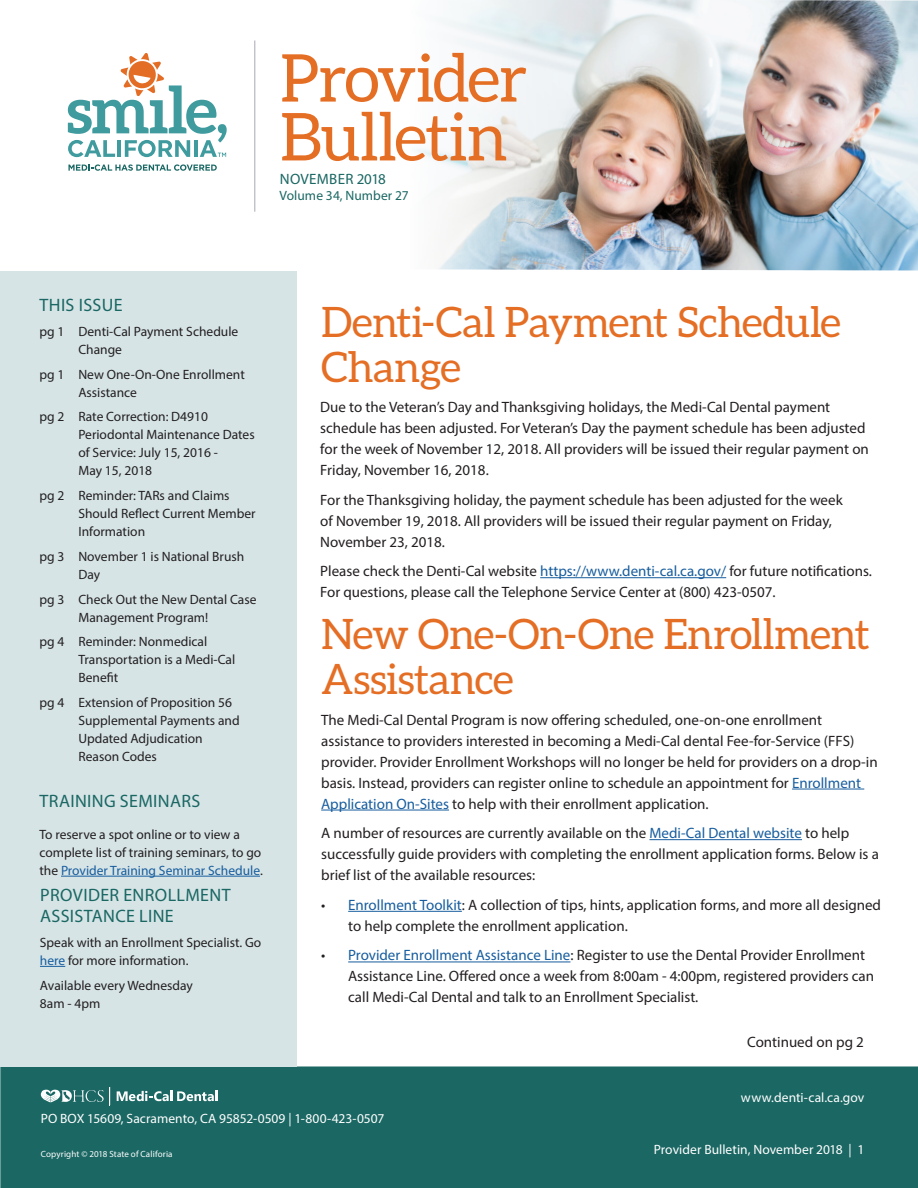
<style>
.page{position:relative;width:918px;height:1188px;background:#fff}
.page>*{position:absolute;margin:0;border:0;box-sizing:border-box;transform-origin:0 0}
.t1{font:66px "Aleo";letter-spacing:-.02em;color:#e56e25}
.t2{font:42px/45px "Aleo";letter-spacing:-.015em;color:#e56e25}
.t3{font:18px/21px "Myriad Pro";letter-spacing:.02em;color:#1a6763}
.t4{font:15px/21px "Myriad Pro";color:#231f20}
.t5{font:15px "Myriad Pro";letter-spacing:.015em;color:#1a6763}
.t6{font:13.5px/18px "Myriad Pro";color:#231f20}
.t7{font:13.5px "Myriad Pro";letter-spacing:.005em;color:#fff}
.t8{font:13.5px "Myriad Pro";letter-spacing:.005em;color:#1a6763}
.t9{font:9px "Myriad Pro";letter-spacing:.015em;color:#fff}
.s1{color:#175d9e}
</style>
<div class="page">
<img style="left:416px;top:0;width:502px;height:271px">
<div style="left:0;top:1066px;width:918px;height:122px;background:#1a6763;border:2px solid #1a6763"></div>
<svg style="left:117px;top:1091px;width:101px;height:10px"></svg>
<svg style="left:41px;top:1087px;width:69px;height:18px"></svg>
<svg style="left:68px;top:164px;width:149px;height:7px"></svg>
<svg style="left:68px;top:53px;width:159px;height:104px"></svg>
<div style="left:0;top:271px;width:297px;height:795px;background:#d6e4e6"></div>
<hr style="left:254px;top:40px;width:1px;height:172px;background:#a8a9ad">
<hr style="left:61px;top:876px;width:199px;height:1px;background:#175d9e">
<svg style="left:40px;top:966px;width:25px;height:1px"></svg>
<hr style="left:540px;top:577px;width:186px;height:1px;background:#175d9e">
<hr style="left:792px;top:789px;width:72px;height:1px;background:#175d9e">
<hr style="left:321px;top:810px;width:128px;height:1px;background:#175d9e">
<hr style="left:649px;top:839px;width:153px;height:1px;background:#175d9e">
<hr style="left:348px;top:911px;width:114px;height:1px;background:#175d9e">
<hr style="left:348px;top:962px;width:222px;height:1px;background:#175d9e">
<h1 class="t1" style="left:280px;top:41px;width:249px">Provider</h1>
<h1 class="t1" style="left:280px;top:100px;width:229px">Bulletin</h1>
<p class="t5" style="left:280px;top:170px;width:108px">NOVEMBER 2018</p>
<p class="t8" style="left:280px;top:188px;width:131px">Volume 34, Number 27</p>
<p class="t3" style="left:40px;top:294px;width:85px">THIS ISSUE</p>
<p class="t6" style="left:39px;top:322px;width:27px">pg 1</p>
<p class="t6" style="left:78px;top:322px;width:161px">Denti-Cal Payment Schedule<br>Change</p>
<p class="t6" style="left:39px;top:365px;width:27px">pg 1</p>
<p class="t6" style="left:78px;top:365px;width:168px">New One-On-One Enrollment<br>Assistance</p>
<p class="t6" style="left:39px;top:408px;width:27px">pg 2</p>
<p class="t6" style="left:78px;top:408px;width:178px">Rate Correction: D4910<br>Periodontal Maintenance Dates</p>
<p class="t6" style="left:78px;top:444px;width:141px">of Service: July 15, 2016 -<br>May 15, 2018</p>
<p class="t6" style="left:39px;top:486px;width:27px">pg 2</p>
<p class="t6" style="left:78px;top:486px;width:179px">Reminder: TARs and Claims<br>Should Refect Current Member</p>
<p class="t6" style="left:78px;top:522px;width:68px">Information</p>
<p class="t6" style="left:39px;top:547px;width:27px">pg 3</p>
<p class="t6" style="left:78px;top:547px;width:167px">November 1 is National Brush<br>Day</p>
<p class="t6" style="left:39px;top:590px;width:27px">pg 3</p>
<p class="t6" style="left:78px;top:590px;width:180px">Check Out the New Dental Case<br>Management Program!</p>
<p class="t6" style="left:39px;top:633px;width:27px">pg 4</p>
<p class="t6" style="left:78px;top:633px;width:158px">Reminder: Nonmedical<br>Transportation is a Medi-Cal<br>Beneft</p>
<p class="t6" style="left:39px;top:693px;width:27px">pg 4</p>
<p class="t6" style="left:78px;top:693px;width:163px">Extension of Proposition 56<br>Supplemental Payments and<br>Updated Adjudication<br>Reason Codes</p>
<p class="t3" style="left:40px;top:790px;width:162px">TRAINING SEMINARS</p>
<p class="t6" style="left:39px;top:825px;width:225px">To reserve a spot online or to view a complete list of training seminars, to go the <span class="s1">Provider Training Seminar Schedule</span>.</p>
<p class="t3" style="left:40px;top:884px;width:192px">PROVIDER ENROLLMENT<br>ASSISTANCE LINE</p>
<p class="t6" style="left:40px;top:933px;width:223px">Speak with an Enrollment Specialist. Go <span class="s1">here</span> for more information.</p>
<p class="t6" style="left:40px;top:976px;width:154px">Available every Wednesday<br>8am - 4pm</p>
<h1 class="t2" style="left:321px;top:299px;width:522px">Denti-Cal Payment Schedule<br>Change</h1>
<p class="t4" style="left:320px;top:396px;width:550px">Due to the Veteran’s Day and Thanksgiving holidays, the Medi-Cal Dental payment schedule has been adjusted. For Veteran’s Day the payment schedule has been adjusted for the week of November 12, 2018. All providers will be issued their regular payment on Friday, November 16, 2018.</p>
<p class="t4" style="left:320px;top:489px;width:524px">For the Thanksgiving holiday, the payment schedule has been adjusted for the week of November 19, 2018. All providers will be issued their regular payment on Friday,<br>November 23, 2018.</p>
<p class="t4" style="left:320px;top:560px;width:553px">Please check the Denti-Cal website <span class="s1">https://www.denti-cal.ca.gov/</span> for future notifcations.<br>For questions, please call the Telephone Service Center at (800) 423-0507.</p>
<h1 class="t2" style="left:321px;top:611px;width:550px">New One-On-One Enrollment<br>Assistance</h1>
<p class="t4" style="left:321px;top:709px;width:558px">The Medi-Cal Dental Program is now ofering scheduled, one-on-one enrollment assistance to providers interested in becoming a Medi-Cal dental Fee-for-Service (FFS) provider. Provider Enrollment Workshops will no longer be held for providers on a drop-in basis. Instead, providers can register online to schedule an appointment for <span class="s1">Enrollment Application On-Sites</span> to help with their enrollment application.</p>
<p class="t4" style="left:321px;top:822px;width:559px">A number of resources are currently available on the <span class="s1">Medi-Cal Dental website</span> to help successfully guide providers with completing the enrollment application forms. Below is a brief list of the available resources:</p>
<p class="t4" style="left:348px;top:894px;width:534px;text-indent:-27px">• <span class="s1">Enrollment Toolkit</span>: A collection of tips, hints, application forms, and more all designed to help complete the enrollment application.</p>
<p class="t4" style="left:348px;top:945px;width:527px;text-indent:-27px">• <span class="s1">Provider Enrollment Assistance Line</span>: Register to use the Dental Provider Enrollment<br>Assistance Line. Ofered once a week from 8:00am - 4:00pm, registered providers can call Medi-Cal Dental and talk to an Enrollment Specialist.</p>
<p class="t4" style="left:747px;top:1031px;width:118px">Continued on pg 2</p>
<p class="t7" style="left:741px;top:1090px;width:125px">www.denti-cal.ca.gov</p>
<p class="t7" style="left:41px;top:1110px;width:345px">PO BOX 15609, Sacramento, CA 95852-0509 | 1-800-423-0507</p>
<p class="t9" style="left:41px;top:1148px;width:133px">Copyright © 2018 State of Califoria</p>
<p class="t7" style="left:654px;top:1141px;width:212px">Provider Bulletin, November 2018 | 1</p>
</div>
